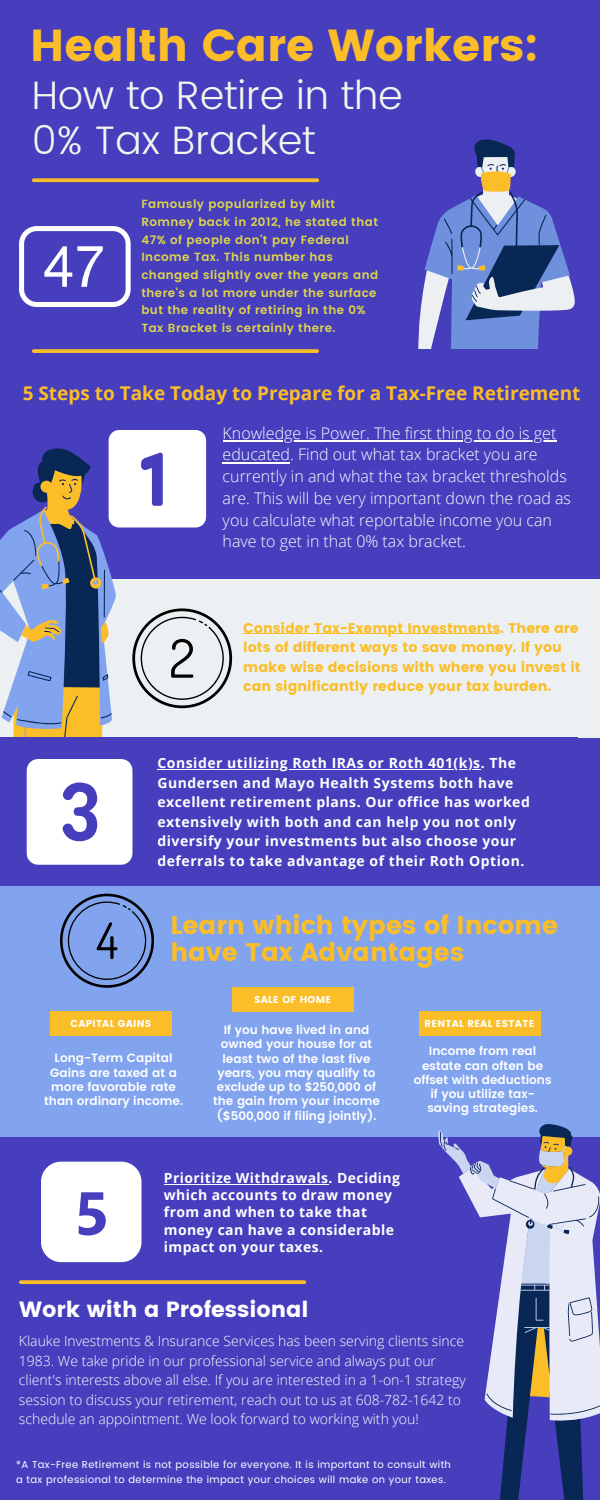
<style>
.page{position:relative;width:600px;height:1500px;background:#463ebd}
.page>*{position:absolute;margin:0;border:0;box-sizing:border-box;transform-origin:0 0}
.t1{font:44.8px "Poppins";color:#fbbe28}
.t2{font:300 39.7px/44.7px "Poppins";color:#f5f5ef}
.t3{font:25.4px/27.2px "Poppins";color:#fbbe28}
.t4{font:22px "Poppins";color:#fff}
.t5{font:700 19px "Open Sans";color:#fbbe28}
.t6{font:300 16px/21.8px "Open Sans";color:#fff}
.t7{font:700 14px/19.5px "Open Sans";letter-spacing:.035em;color:#fff}
.t8{font:300 14px/19.5px "Open Sans";color:#fff}
.t9{font:14px/19.5px "Poppins";color:#fbbe28}
.t10{font:600 12px/14.2px "Poppins";color:#fff;text-align:center}
.t11{font:600 11.8px/17.7px "Poppins";letter-spacing:.035em;color:#dfd64b}
.t12{font:10px/15px "Poppins";letter-spacing:.035em;color:#fff}
.t13{font:10px "Poppins";letter-spacing:.025em;color:#fff}
</style>
<div class="page">
<svg style="left:474px;top:139px;width:41px;height:18px"></svg>
<svg style="left:418px;top:157px;width:157px;height:192px"></svg>
<svg style="left:425px;top:165px;width:145px;height:184px"></svg>
<svg style="left:34px;top:178px;width:283px;height:4px"></svg>
<div style="left:0;top:579px;width:600px;height:159px;background:#edf0f2"></div>
<svg style="left:0;top:523px;width:112px;height:214px;fill:#82a4ef"></svg>
<div style="left:0;top:737px;width:578px;height:149px;background:#463ebd"></div>
<div style="left:0;top:886px;width:600px;height:251px;background:#82a4ef"></div>
<div style="left:50px;top:1011px;width:122px;height:25px;background:#fbbe28"></div>
<div style="left:232px;top:987px;width:121px;height:25px;background:#fbbe28"></div>
<div style="left:419px;top:1011px;width:121px;height:25px;background:#fbbe28"></div>
<svg style="left:484px;top:1124px;width:116px;height:376px"></svg>
<svg style="left:438px;top:1131px;width:134px;height:266px"></svg>
<svg style="left:19px;top:226px;width:112px;height:81px"></svg>
<svg style="left:34px;top:349px;width:283px;height:4px"></svg>
<svg style="left:27px;top:759px;width:105px;height:106px;background:#eae9f7"></svg>
<hr style="left:223px;top:440px;width:333px;height:2px;background:#fff">
<hr style="left:223px;top:462px;width:67px;height:1px;background:#fff">
<svg style="left:60px;top:894px;width:94px;height:93px"></svg>
<svg style="left:21px;top:430px;width:211px;height:278px"></svg>
<svg style="left:41px;top:1162px;width:101px;height:100px;background:#ebeaf7"></svg>
<hr style="left:158px;top:769px;width:323px;height:1px;background:#fff">
<hr style="left:164px;top:1184px;width:165px;height:1px;background:#fff">
<hr style="left:243px;top:634px;width:257px;height:1px;background:#fbbe28">
<svg style="left:21px;top:1280px;width:283px;height:4px"></svg>
<p class="t1" style="left:30px;top:19px;width:510px">Health Care Workers:</p>
<p class="t2" style="left:32px;top:73px;width:372px">How to Retire in the<br>0% Tax Bracket</p>
<p class="t11" style="left:141px;top:195px;width:238px">Famously popularized by Mitt<br>Romney back in 2012, he stated that<br>47% of people don't pay Federal<br>Income Tax. This number has changed slightly over the years and there's a lot more under the surface but the reality of retiring in the 0%<br>Tax Bracket is certainly there.</p>
<p class="t5" style="left:23px;top:380px;width:559px">5 Steps to Take Today to Prepare for a Tax-Free Retirement</p>
<p class="t6" style="left:223px;top:422px;width:350px">Knowledge is Power. The first thing to do is get educated. Find out what tax bracket you are currently in and what the tax bracket thresholds are. This will be very important down the road as you calculate what reportable income you can have to get in that 0% tax bracket.</p>
<p class="t9" style="left:243px;top:618px;width:339px">Consider Tax-Exempt Investments. There are lots of different ways to save money. If you make wise decisions with where you invest it can significantly reduce your tax burden.</p>
<p class="t7" style="left:158px;top:753px;width:374px">Consider utilizing Roth IRAs or Roth 401(k)s. The Gundersen and Mayo Health Systems both have excellent retirement plans. Our office has worked extensively with both and can help you not only diversify your investments but also choose your deferrals to take advantage of their Roth Option.</p>
<p class="t3" style="left:170px;top:912px;width:389px">Learn which types of Income have Tax Advantages</p>
<p class="t13" style="left:71px;top:1018px;width:82px">CAPITAL GAINS</p>
<p class="t10" style="left:44px;top:1051px;width:140px">Long-Term Capital<br>Gains are taxed at a more favorable rate than ordinary income.</p>
<p class="t13" style="left:254px;top:994px;width:79px">SALE OF HOME</p>
<p class="t10" style="left:213px;top:1023px;width:168px">If you have lived in and owned your house for at least two of the last five years, you may qualify to exclude up to $250,000 of the gain from your income ($500,000 if filing jointly).</p>
<p class="t13" style="left:425px;top:1018px;width:111px">RENTAL REAL ESTATE</p>
<p class="t10" style="left:414px;top:1044px;width:139px">Income from real estate can often be offset with deductions if you utilize tax&shy;saving strategies.</p>
<p class="t7" style="left:164px;top:1169px;width:238px;line-height:17.2px">Prioritize Withdrawals. Deciding which accounts to draw money from and when to take that money can have a considerable impact on your taxes.</p>
<p class="t4" style="left:19px;top:1296px;width:291px">Work with a Professional</p>
<p class="t8" style="left:19px;top:1331px;width:448px">Klauke Investments &amp; Insurance Services has been serving clients since 1983. We take pride in our professional service and always put our client's interests above all else. If you are interested in a 1-on-1 strategy session to discuss your retirement, reach out to us at 608-782-1642 to schedule an appointment. We look forward to working with you!</p>
<p class="t12" style="left:16px;top:1457px;width:436px">*A Tax-Free Retirement is not possible for everyone. It is important to consult with a tax professional to determine the impact your choices will make on your taxes.</p>
</div>
